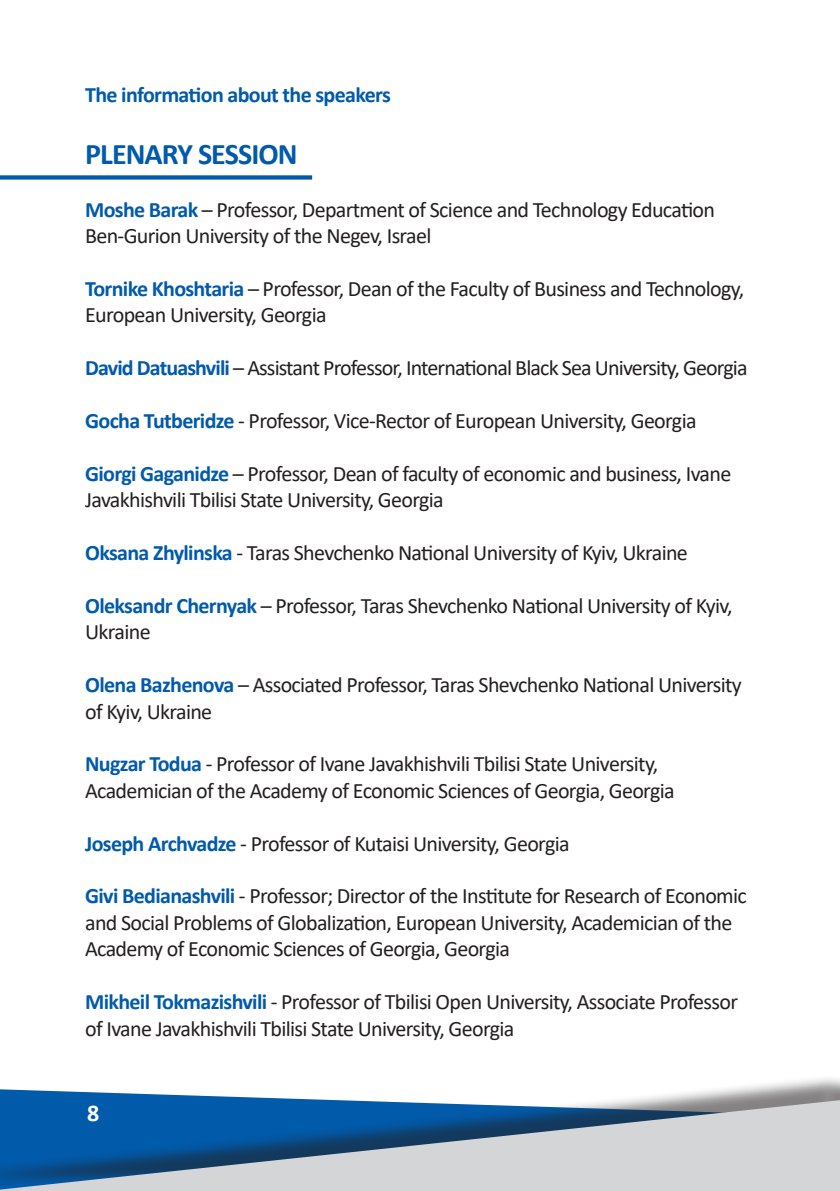
<style>
.page{position:relative;width:840px;height:1191px;background:#fff}
.page>*{position:absolute;margin:0;border:0;box-sizing:border-box;transform-origin:0 0}
.t1{font:700 30px "Calibri";letter-spacing:-.03em;color:#015aaa}
.t2{font:700 24px "Calibri";color:#fff}
.t3{font:22px/26.4px "Calibri";letter-spacing:-.03em;color:#231f20}
.t4{font:700 22px "Calibri";letter-spacing:-.03em;color:#015aaa}
.s1{font-weight:700;color:#015aaa}
</style>
<div class="page">
<div style="left:0;top:1075px;width:838px;height:112px;background:#231f20;opacity:.56"></div>
<svg style="left:0;top:1100px;width:839px;height:91px;fill:#d4d5d7"></svg>
<div style="left:0;top:175px;width:312px;height:5px;background:#015aaa"></div>
<p class="t4" style="left:85px;top:79px;width:307px">The information about the speakers</p>
<p class="t1" style="left:85px;top:133px;width:214px">PLENARY SESSION</p>
<p class="t3" style="left:85px;top:196px;width:631px"><span class="s1">Moshe Barak</span> – Professor, Department of Science and Technology Education<br>Ben-Gurion University of the Negev, Israel</p>
<p class="t3" style="left:85px;top:275px;width:660px"><span class="s1">Tornike Khoshtaria</span> – Professor, Dean of the Faculty of Business and Technology,<br>European University, Georgia</p>
<p class="t3" style="left:85px;top:354px;width:663px"><span class="s1">David Datuashvili</span> – Assistant Professor, International Black Sea University, Georgia</p>
<p class="t3" style="left:85px;top:407px;width:612px"><span class="s1">Gocha Tutberidze</span> - Professor, Vice-Rector of European University, Georgia</p>
<p class="t3" style="left:85px;top:460px;width:647px"><span class="s1">Giorgi Gaganidze</span> – Professor, Dean of faculty of economic and business, Ivane<br>Javakhishvili Tbilisi State University, Georgia</p>
<p class="t3" style="left:85px;top:539px;width:604px"><span class="s1">Oksana Zhylinska</span> - Taras Shevchenko National University of Kyiv, Ukraine</p>
<p class="t3" style="left:85px;top:592px;width:648px"><span class="s1">Oleksandr Chernyak</span> – Professor, Taras Shevchenko National University of Kyiv,<br>Ukraine</p>
<p class="t3" style="left:85px;top:671px;width:657px"><span class="s1">Olena Bazhenova</span> – Associated Professor, Taras Shevchenko National University of Kyiv, Ukraine</p>
<p class="t3" style="left:85px;top:750px;width:590px"><span class="s1">Nugzar Todua</span> - Professor of Ivane Javakhishvili Tbilisi State University,<br>Academician of the Academy of Economic Sciences of Georgia, Georgia</p>
<p class="t3" style="left:85px;top:829px;width:485px"><span class="s1">Joseph Archvadze</span> - Professor of Kutaisi University, Georgia</p>
<p class="t3" style="left:85px;top:882px;width:663px"><span class="s1">Givi Bedianashvili</span> - Professor; Director of the Institute for Research of Economic and Social Problems of Globalization, European University, Academician of the<br>Academy of Economic Sciences of Georgia, Georgia</p>
<p class="t3" style="left:85px;top:988px;width:654px"><span class="s1">Mikheil Tokmazishvili</span> - Professor of Tbilisi Open University, Associate Professor of Ivane Javakhishvili Tbilisi State University, Georgia</p>
<p class="t2" style="left:87px;top:1095px;width:14px">8</p>
</div>
